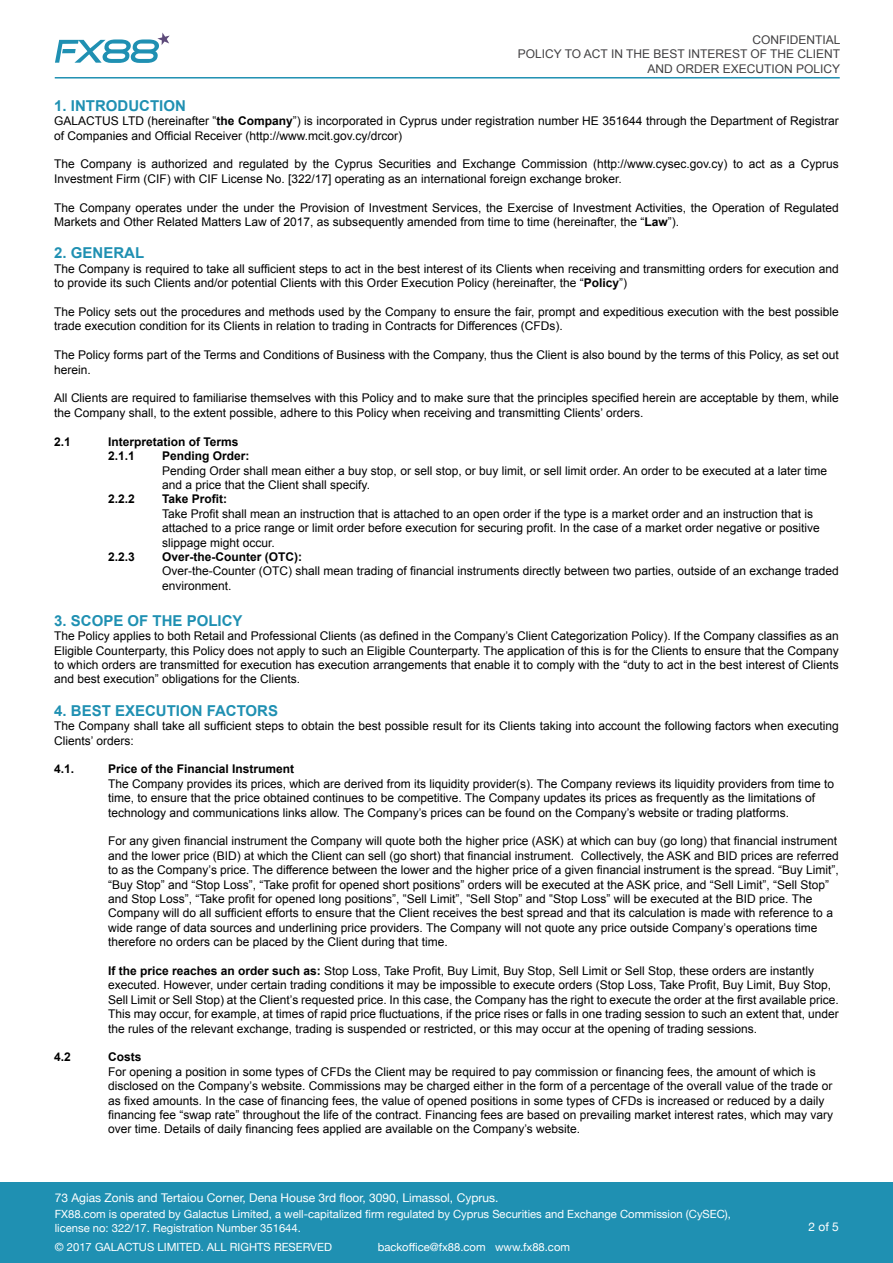
<style>
.page{position:relative;width:893px;height:1263px;background:#fff}
.page>*{position:absolute;margin:0;border:0;box-sizing:border-box;transform-origin:0 0}
.t1{font:700 15px "Arial";color:#1f90b2}
.t2{font:12px/14.4px "Arial";color:#000}
.t3{font:700 12px/14.4px "Arial";color:#000}
.t4{font:12px/14.4px "Arial";color:#414042;text-align:right}
.t5{font:12px "Helvetica Neue";color:#fff}
.t6{font:11.25px/13.5px "Helvetica Neue";color:#fff}
.s1{font-weight:700}
</style>
<div class="page">
<hr style="left:55px;top:77px;width:785px;height:2px;background:#1f90b2">
<div style="left:0;top:1182px;width:893px;height:81px;background:#1f90b2"></div>
<svg style="left:55px;top:33px;width:115px;height:30px"></svg>
<p class="t4" style="left:518px;top:33px;width:324px">CONFIDENTIAL<br>POLICY TO ACT IN THE BEST INTEREST OF THE CLIENT<br>AND ORDER EXECUTION POLICY</p>
<p class="t1" style="left:54px;top:96px;width:133px">1. INTRODUCTION</p>
<p class="t2" style="left:54px;top:114px;width:786px">GALACTUS LTD (hereinafter ‟<span class="s1">the Company</span>”) is incorporated in Cyprus under registration number HE 351644 through the Department of Registrar of Companies and Official Receiver (http://www.mcit.gov.cy/drcor)</p>
<p class="t2" style="left:54px;top:157px;width:786px">The Company is authorized and regulated by the Cyprus Securities and Exchange Commission (http://www.cysec.gov.cy) to act as a Cyprus<br>Investment Firm (CIF) with CIF License No. [322/17] operating as an international foreign exchange broker.</p>
<p class="t2" style="left:54px;top:200px;width:786px">The Company operates under the under the Provision of Investment Services, the Exercise of Investment Activities, the Operation of Regulated<br>Markets and Other Related Matters Law of 2017, as subsequently amended from time to time (hereinafter, the “<span class="s1">Law</span>”).</p>
<p class="t1" style="left:54px;top:243px;width:92px">2. GENERAL</p>
<p class="t2" style="left:54px;top:262px;width:786px">The Company is required to take all sufficient steps to act in the best interest of its Clients when receiving and transmitting orders for execution and to provide its such Clients and/or potential Clients with this Order Execution Policy (hereinafter, the “<span class="s1">Policy</span>”)</p>
<p class="t2" style="left:54px;top:305px;width:786px">The Policy sets out the procedures and methods used by the Company to ensure the fair, prompt and expeditious execution with the best possible trade execution condition for its Clients in relation to trading in Contracts for Differences (CFDs).</p>
<p class="t2" style="left:54px;top:348px;width:786px">The Policy forms part of the Terms and Conditions of Business with the Company, thus the Client is also bound by the terms of this Policy, as set out herein.</p>
<p class="t2" style="left:54px;top:391px;width:786px">All Clients are required to familiarise themselves with this Policy and to make sure that the principles specified herein are acceptable by them, while the Company shall, to the extent possible, adhere to this Policy when receiving and transmitting Clients’ orders.</p>
<p class="t3" style="left:54px;top:435px;width:18px">2.1</p>
<p class="t3" style="left:108px;top:435px;width:132px">Interpretation of Terms<br>2.1.1</p>
<p class="t3" style="left:162px;top:449px;width:89px">Pending Order:</p>
<p class="t2" style="left:162px;top:463px;width:666px">Pending Order shall mean either a buy stop, or sell stop, or buy limit, or sell limit order. An order to be executed at a later time and a price that the Client shall specify.</p>
<p class="t3" style="left:108px;top:492px;width:28px">2.2.2</p>
<p class="t3" style="left:162px;top:492px;width:67px">Take Profit:</p>
<p class="t2" style="left:162px;top:506px;width:659px">Take Profit shall mean an instruction that is attached to an open order if the type is a market order and an instruction that is attached to a price range or limit order before execution for securing profit. In the case of a market order negative or positive slippage might occur.</p>
<p class="t3" style="left:108px;top:550px;width:28px">2.2.3</p>
<p class="t3" style="left:162px;top:550px;width:141px">Over-the-Counter (OTC):</p>
<p class="t2" style="left:162px;top:564px;width:678px">Over-the-Counter (OTC) shall mean trading of financial instruments directly between two parties, outside of an exchange traded environment.</p>
<p class="t1" style="left:54px;top:610px;width:190px">3. SCOPE OF THE POLICY</p>
<p class="t2" style="left:54px;top:629px;width:786px;text-align:justify">The Policy applies to both Retail and Professional Clients (as defined in the Company’s Client Categorization Policy). If the Company classifies as an Eligible Counterparty, this Policy does not apply to such an Eligible Counterparty. The application of this is for the Clients to ensure that the Company to which orders are transmitted for execution has execution arrangements that enable it to comply with the “duty to act in the best interest of Clients and best execution” obligations for the Clients.</p>
<p class="t1" style="left:54px;top:700px;width:225px">4. BEST EXECUTION FACTORS</p>
<p class="t2" style="left:54px;top:719px;width:786px">The Company shall take all sufficient steps to obtain the best possible result for its Clients taking into account the following factors when executing<br>Clients’ orders:</p>
<p class="t3" style="left:54px;top:762px;width:22px">4.1.</p>
<p class="t3" style="left:108px;top:762px;width:188px">Price of the Financial Instrument</p>
<p class="t2" style="left:108px;top:776px;width:728px">The Company provides its prices, which are derived from its liquidity provider(s). The Company reviews its liquidity providers from time to time, to ensure that the price obtained continues to be competitive. The Company updates its prices as frequently as the limitations of technology and communications links allow. The Company’s prices can be found on the Company’s website or trading platforms.</p>
<p class="t2" style="left:108px;top:834px;width:732px">For any given financial instrument the Company will quote both the higher price (ASK) at which can buy (go long) that financial instrument and the lower price (BID) at which the Client can sell (go short) that financial instrument. Collectively, the ASK and BID prices are referred to as the Company’s price. The difference between the lower and the higher price of a given financial instrument is the spread. “Buy Limit”, “Buy Stop” and “Stop Loss”, “Take profit for opened short positions” orders will be executed at the ASK price, and “Sell Limit”, “Sell Stop” and Stop Loss”, “Take profit for opened long positions”, ‟Sell Limit”, ‟Sell Stop” and ‟Stop Loss” will be executed at the BID price. The Company will do all sufficient efforts to ensure that the Client receives the best spread and that its calculation is made with reference to a wide range of data sources and underlining price providers. The Company will not quote any price outside Company’s operations time therefore no orders can be placed by the Client during that time.</p>
<p class="t2" style="left:108px;top:964px;width:732px"><span class="s1">If the price reaches an order such as:</span> Stop Loss, Take Profit, Buy Limit, Buy Stop, Sell Limit or Sell Stop, these orders are instantly executed. However, under certain trading conditions it may be impossible to execute orders (Stop Loss, Take Profit, Buy Limit, Buy Stop, Sell Limit or Sell Stop) at the Client’s requested price. In this case, the Company has the right to execute the order at the first available price.<br>This may occur, for example, at times of rapid price fluctuations, if the price rises or falls in one trading session to such an extent that, under the rules of the relevant exchange, trading is suspended or restricted, or this may occur at the opening of trading sessions.</p>
<p class="t3" style="left:54px;top:1050px;width:18px">4.2</p>
<p class="t3" style="left:108px;top:1050px;width:35px">Costs</p>
<p class="t2" style="left:108px;top:1064px;width:726px">For opening a position in some types of CFDs the Client may be required to pay commission or financing fees, the amount of which is disclosed on the Company’s website. Commissions may be charged either in the form of a percentage of the overall value of the trade or as fixed amounts. In the case of financing fees, the value of opened positions in some types of CFDs is increased or reduced by a daily financing fee “swap rate” throughout the life of the contract. Financing fees are based on prevailing market interest rates, which may vary over time. Details of daily financing fees applied are available on the Company’s website.</p>
<p class="t5" style="left:55px;top:1188px;width:445px">73 Agias Zonis and Tertaiou Corner, Dena House 3rd floor, 3090, Limassol, Cyprus.</p>
<p class="t6" style="left:55px;top:1208px;width:678px">FX88.com is operated by Galactus Limited, a well-capitalized firm regulated by Cyprus Securities and Exchange Commission (CySEC), license no: 322/17. Registration Number 351644.</p>
<p class="t6" style="left:55px;top:1241px;width:279px">© 2017 GALACTUS LIMITED. ALL RIGHTS RESERVED</p>
<p class="t6" style="left:378px;top:1241px;width:194px">backoffice@fx88.com www.fx88.com</p>
<p class="t5" style="left:808px;top:1218px;width:32px">2 of 5</p>
</div>
